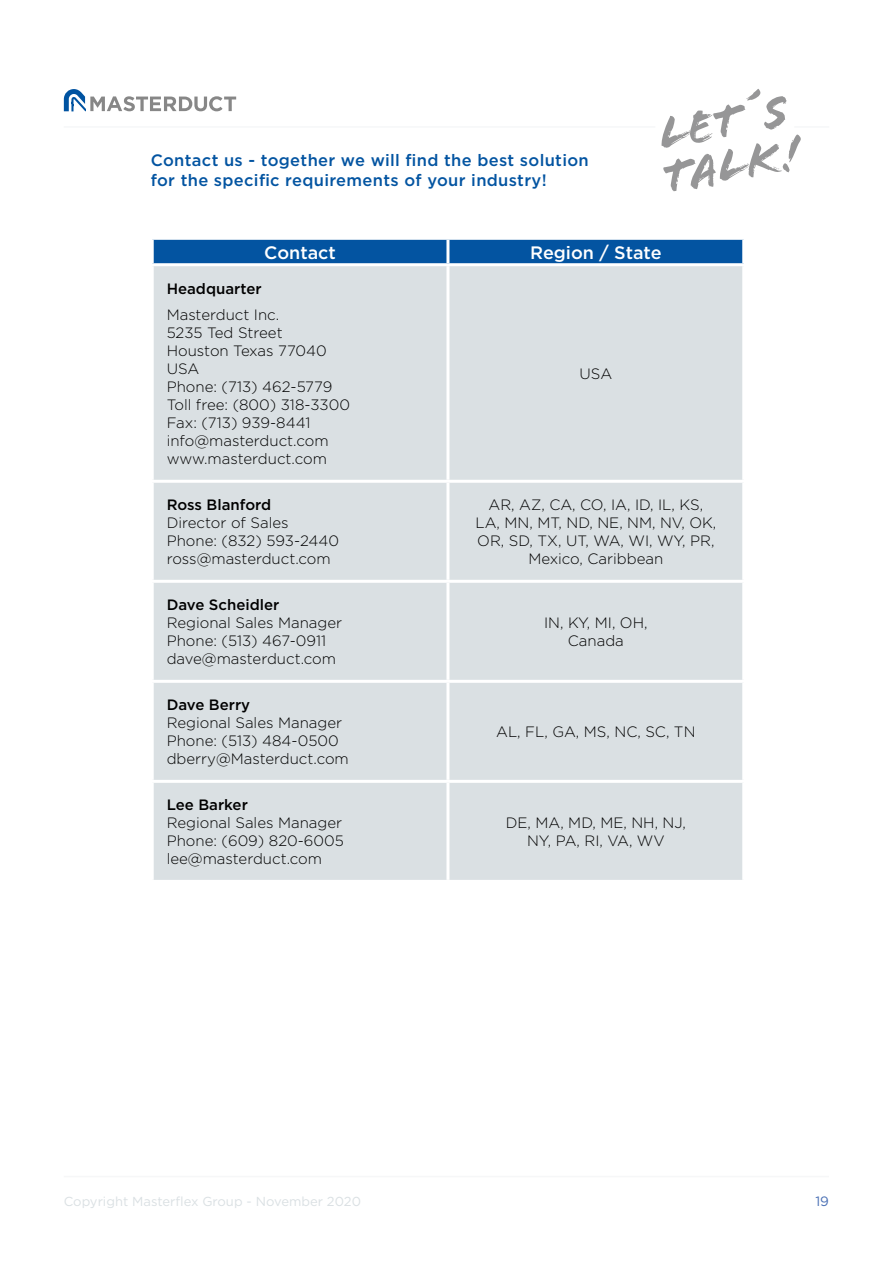
<style>
.page{position:relative;width:893px;height:1263px;background:#fff}
.page>*{position:absolute;margin:0;border:0;box-sizing:border-box;transform-origin:0 0}
.t1{font:48px/43.5px "Flood Std";color:#969697}
.t2{font:500 18px "Gotham";color:#fff}
.t3{font:500 16.5px/19.5px "Gotham";letter-spacing:.02em;color:#0354a1}
.t4{font:300 15px/18px "Gotham";color:#000}
.t5{font:500 15px "Gotham";color:#000}
.t6{font:13.5px "Gotham";color:#496fb4}
.t7{font:13.05px "Gotham";color:#dae0e3}
</style>
<div class="page">
<svg style="left:64px;top:89px;width:172px;height:22px"></svg>
<div style="left:154px;top:240px;width:588px;height:23px;background:#0354a1"></div>
<div style="left:154px;top:266px;width:588px;height:614px;background:#dae0e3"></div>
<hr style="left:446px;top:266px;width:3px;height:214px;background:#fff">
<hr style="left:151px;top:480px;width:297px;height:3px;background:#fff">
<hr style="left:448px;top:480px;width:297px;height:3px;background:#fff">
<hr style="left:446px;top:483px;width:3px;height:97px;background:#fff">
<hr style="left:151px;top:580px;width:297px;height:3px;background:#fff">
<hr style="left:448px;top:580px;width:297px;height:3px;background:#fff">
<hr style="left:446px;top:583px;width:3px;height:97px;background:#fff">
<hr style="left:151px;top:680px;width:297px;height:3px;background:#fff">
<hr style="left:448px;top:680px;width:297px;height:3px;background:#fff">
<hr style="left:446px;top:683px;width:3px;height:97px;background:#fff">
<hr style="left:151px;top:780px;width:297px;height:3px;background:#fff">
<hr style="left:448px;top:780px;width:297px;height:3px;background:#fff">
<hr style="left:446px;top:783px;width:3px;height:97px;background:#fff">
<hr style="left:446px;top:240px;width:3px;height:23px;background:#fff">
<hr style="left:64px;top:1176px;width:765px;height:1px;background:#f6f7f8">
<hr style="left:64px;top:126px;width:591px;height:2px;background:#f6f7f8">
<hr style="left:794px;top:126px;width:35px;height:2px;background:#f6f7f8">
<p class="t3" style="left:151px;top:150px;width:440px">Contact us - together we will find the best solution for the specific requirements of your industry!</p>
<h1 class="t1" style="left:650px;top:115px;width:141px;rotate:-11deg">Let´s<br>Talk!</h1>
<p class="t2" style="left:264px;top:241px;width:73px">Contact</p>
<p class="t2" style="left:530px;top:241px;width:133px">Region / State</p>
<p class="t5" style="left:167px;top:279px;width:96px">Headquarter</p>
<p class="t4" style="left:167px;top:305px;width:185px">Masterduct Inc.<br>5235 Ted Street<br>Houston Texas 77040<br>USA<br>Phone: (713) 462-5779<br>Toll free: (800) 318-3300<br>Fax: (713) 939-8441 info@masterduct.com www.masterduct.com</p>
<p class="t5" style="left:167px;top:495px;width:106px">Ross Blanford</p>
<p class="t4" style="left:167px;top:514px;width:174px">Director of Sales<br>Phone: (832) 593-2440 ross@masterduct.com</p>
<p class="t4" style="left:580px;top:364px;width:34px">USA</p>
<p class="t4" style="left:475px;top:496px;width:242px;text-align:center">AR, AZ, CA, CO, IA, ID, IL, KS,<br>LA, MN, MT, ND, NE, NM, NV, OK,<br>OR, SD, TX, UT, WA, WI, WY, PR,<br>Mexico, Caribbean</p>
<p class="t5" style="left:167px;top:595px;width:114px">Dave Scheidler</p>
<p class="t4" style="left:167px;top:614px;width:177px">Regional Sales Manager<br>Phone: (513) 467-0911 dave@masterduct.com</p>
<p class="t4" style="left:544px;top:614px;width:105px;text-align:center">IN, KY, MI, OH,<br>Canada</p>
<p class="t5" style="left:167px;top:695px;width:85px">Dave Berry</p>
<p class="t4" style="left:167px;top:714px;width:184px">Regional Sales Manager<br>Phone: (513) 484-0500 dberry@Masterduct.com</p>
<p class="t4" style="left:496px;top:723px;width:201px">AL, FL, GA, MS, NC, SC, TN</p>
<p class="t5" style="left:167px;top:795px;width:83px">Lee Barker</p>
<p class="t4" style="left:167px;top:814px;width:179px;text-align:justify">Regional Sales Manager Phone: (609) 820-6005 lee@masterduct.com</p>
<p class="t4" style="left:506px;top:814px;width:182px;text-align:center">DE, MA, MD, ME, NH, NJ,<br>NY, PA, RI, VA, WV</p>
<p class="t7" style="left:64px;top:1193px;width:299px">Copyright Masterflex Group - November 2020</p>
<p class="t6" style="left:815px;top:1192px;width:15px">19</p>
</div>
